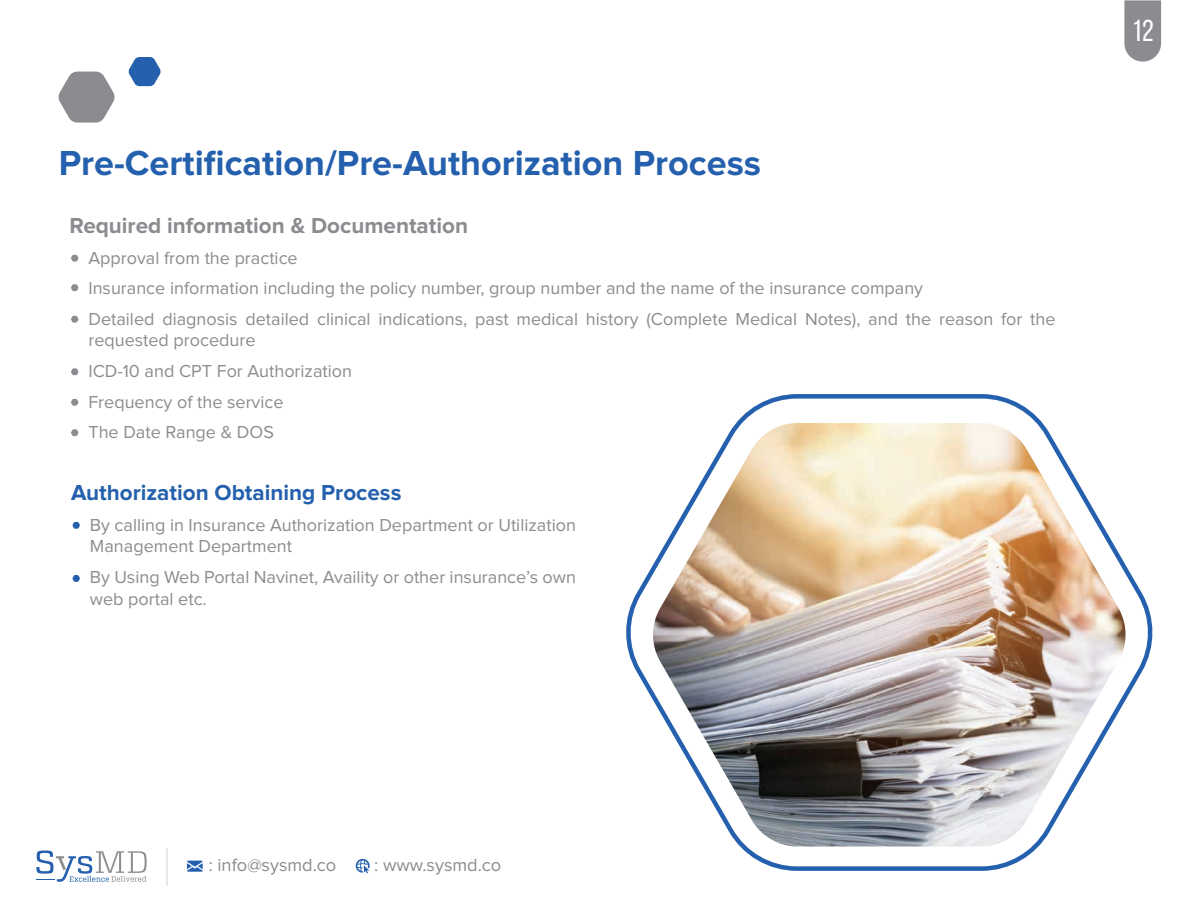
<style>
.page{position:relative;width:1188px;height:918px;background:#fff}
.page>*{position:absolute;margin:0;border:0;box-sizing:border-box;transform-origin:0 0}
.t1{font:700 36px "Proxima Nova";color:#2460ad}
.t2{font:30.3px "Bebas Neue";color:#fff}
.t3{font:700 22.5px "Proxima Nova";color:#8a8c8f}
.t4{font:700 22.5px "Proxima Nova";color:#2460ad}
.t5{font:18.3px "Proxima Nova";color:#8a8c8f}
.t6{font:18px/30.6px "Proxima Nova";color:#8a8c8f}
</style>
<div class="page">
<svg style="left:58px;top:72px;width:57px;height:51px"></svg>
<svg style="left:128px;top:57px;width:33px;height:29px"></svg>
<svg style="left:1124px;top:0;width:37px;height:62px;background:#949598"></svg>
<svg style="left:626px;top:394px;width:527px;height:477px"></svg>
<img style="left:651px;top:423px;width:477px;height:424px">
<svg style="left:71px;top:255px;width:7px;height:7px"></svg>
<svg style="left:71px;top:284px;width:7px;height:7px"></svg>
<svg style="left:71px;top:316px;width:7px;height:7px"></svg>
<svg style="left:71px;top:368px;width:7px;height:7px"></svg>
<svg style="left:71px;top:399px;width:7px;height:7px"></svg>
<svg style="left:71px;top:429px;width:7px;height:7px"></svg>
<svg style="left:72px;top:522px;width:8px;height:7px"></svg>
<svg style="left:72px;top:575px;width:8px;height:7px"></svg>
<svg style="left:36px;top:850px;width:334px;height:32px"></svg>
<hr style="left:166px;top:848px;width:2px;height:38px;background:#e6e7e9">
<h1 class="t1" style="left:59px;top:146px;width:704px">Pre-Certification/Pre-Authorization Process</h1>
<p class="t3" style="left:70px;top:215px;width:400px">Required information &amp; Documentation</p>
<p class="t6" style="left:88px;top:243px;width:969px">Approval from the practice<br>Insurance information including the policy number, group number and the name of the insurance company<br>Detailed diagnosis detailed clinical indications, past medical history (Complete Medical Notes), and the reason for the</p>
<p class="t6" style="left:88px;top:326px;width:265px">requested procedure<br>ICD-10 and CPT For Authorization<br>Frequency of the service<br>The Date Range &amp; DOS</p>
<p class="t4" style="left:71px;top:483px;width:332px">Authorization Obtaining Process</p>
<p class="t6" style="left:90px;top:515px;width:488px;line-height:21.6px">By calling in Insurance Authorization Department or Utilization<br>Management Department</p>
<p class="t6" style="left:90px;top:567px;width:488px;line-height:21.6px">By Using Web Portal Navinet, Availity or other insurance’s own web portal etc.</p>
<h2 class="t2" style="left:1132px;top:14px;width:23px">12</h2>
<p class="t5" style="left:209px;top:856px;width:129px">: info@sysmd.co</p>
<p class="t5" style="left:374px;top:856px;width:129px">: www.sysmd.co</p>
</div>
